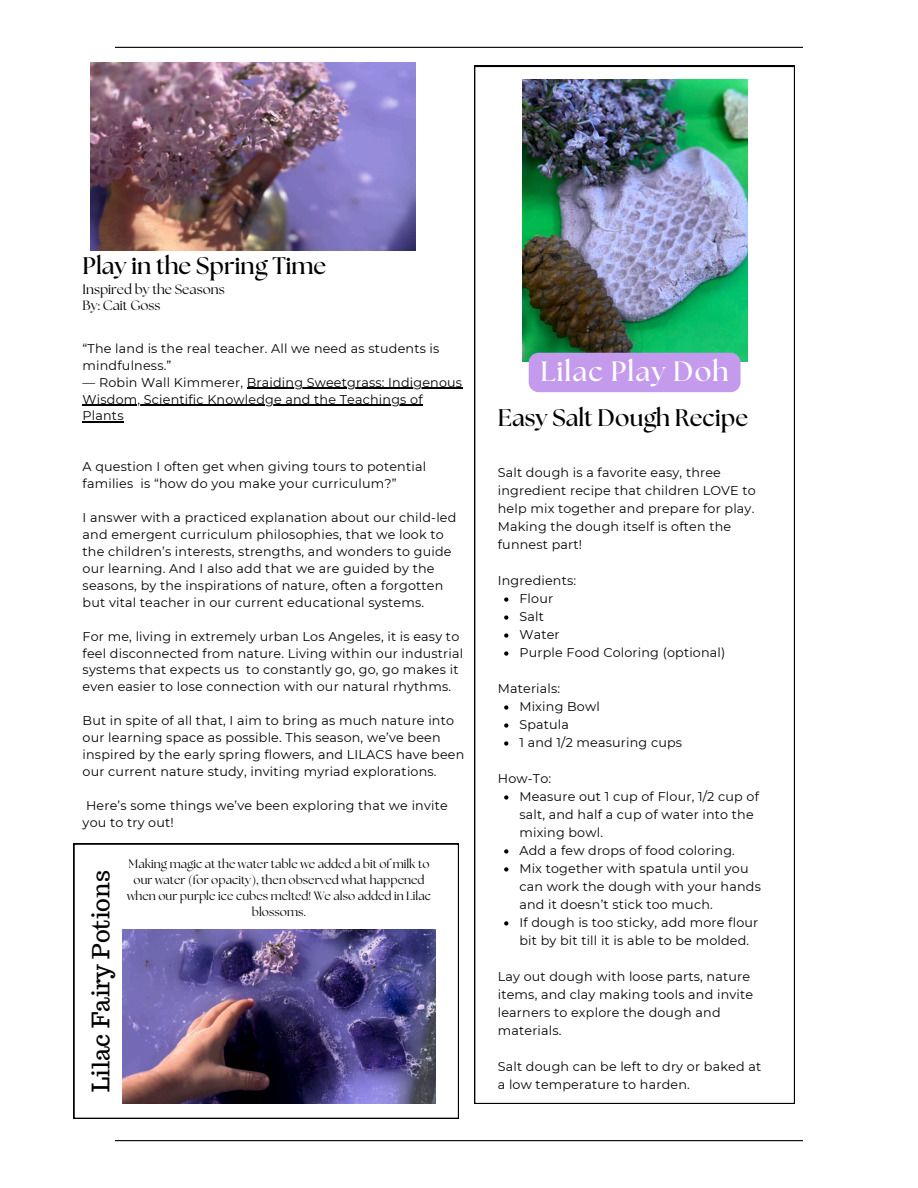
<style>
.page{position:relative;width:918px;height:1188px;background:#fff}
.page>*{position:absolute;margin:0;border:0;box-sizing:border-box;transform-origin:0 0}
.t1{font:700 27.9px "The Seasons";letter-spacing:.04em;color:#fff}
.t2{font:700 24px "The Seasons";color:#000}
.t3{font:23.55px "Trocchi";color:#000}
.t4{font:13.5px "The Seasons";color:#000}
.t5{font:12.75px/18px "Montserrat";letter-spacing:.015em;color:#000}
.t6{font:12px/16px "The Seasons";color:#000;text-align:center}
</style>
<div class="page">
<img style="left:91px;top:62px;width:325px;height:188px">
<hr style="left:115px;top:47px;width:688px;height:1px;background:#000">
<hr style="left:115px;top:1140px;width:688px;height:1px;background:#000">
<hr style="left:247px;top:388px;width:215px;height:1px;background:#000">
<hr style="left:83px;top:405px;width:340px;height:1px;background:#000">
<hr style="left:83px;top:422px;width:41px;height:1px;background:#000">
<svg style="left:474px;top:66px;width:321px;height:1038px"></svg>
<svg style="left:74px;top:844px;width:385px;height:275px"></svg>
<svg style="left:504px;top:597px;width:4px;height:5px"></svg>
<svg style="left:504px;top:615px;width:4px;height:5px"></svg>
<svg style="left:504px;top:633px;width:4px;height:5px"></svg>
<svg style="left:504px;top:651px;width:4px;height:5px"></svg>
<svg style="left:504px;top:705px;width:4px;height:5px"></svg>
<svg style="left:504px;top:723px;width:4px;height:5px"></svg>
<svg style="left:504px;top:741px;width:4px;height:5px"></svg>
<svg style="left:504px;top:795px;width:4px;height:5px"></svg>
<svg style="left:504px;top:849px;width:4px;height:5px"></svg>
<svg style="left:504px;top:867px;width:4px;height:5px"></svg>
<svg style="left:504px;top:921px;width:4px;height:5px"></svg>
<img style="left:522px;top:79px;width:225px;height:283px">
<img style="left:122px;top:930px;width:313px;height:174px">
<div style="left:529px;top:353px;width:212px;height:39px;background:#c49aed;border-radius:10px"></div>
<p class="t2" style="left:83px;top:255px;width:245px">Play in the Spring Time</p>
<p class="t4" style="left:83px;top:284px;width:144px">Inspired by the Seasons</p>
<p class="t4" style="left:83px;top:300px;width:79px">By: Cait Goss</p>
<p class="t5" style="left:83px;top:340px;width:358px;line-height:17px">“The land is the real teacher. All we need as students is mindfulness.”</p>
<p class="t5" style="left:83px;top:373px;width:381px">― Robin Wall Kimmerer, Braiding Sweetgrass: Indigenous</p>
<p class="t5" style="left:83px;top:390px;width:342px;line-height:17px">Wisdom, Scientific Knowledge and the Teachings of<br>Plants</p>
<p class="t5" style="left:83px;top:458px;width:345px;line-height:17px">A question I often get when giving tours to potential families</p>
<p class="t5" style="left:141px;top:475px;width:258px">is “how do you make your curriculum?”</p>
<p class="t5" style="left:83px;top:509px;width:375px;line-height:17px">I answer with a practiced explanation about our child-led and emergent curriculum philosophies, that we look to</p>
<p class="t5" style="left:83px;top:543px;width:370px;line-height:17px">the children’s interests, strengths, and wonders to guide our learning. And I also add that we are guided by the seasons, by the inspirations of nature, often a forgotten but vital teacher in our current educational systems.</p>
<p class="t5" style="left:83px;top:628px;width:382px;line-height:17px">For me, living in extremely urban Los Angeles, it is easy to feel disconnected from nature. Living within our industrial</p>
<p class="t5" style="left:83px;top:661px;width:377px;line-height:17px">systems that expects us to constantly go, go, go makes it even easier to lose connection with our natural rhythms.</p>
<p class="t5" style="left:83px;top:712px;width:373px;line-height:17px">But in spite of all that, I aim to bring as much nature into our learning space as possible. This season, we’ve been</p>
<p class="t5" style="left:83px;top:746px;width:383px;line-height:17px">inspired by the early spring flowers, and LILACS have been our current nature study, inviting myriad explorations.</p>
<p class="t5" style="left:86px;top:796px;width:363px">Here’s some things we’ve been exploring that we invite</p>
<p class="t5" style="left:83px;top:813px;width:93px">you to try out!</p>
<h3 class="t3" style="left:86px;top:1092px;width:223px;rotate:-90deg">Lilac Fairy Potions</h3>
<p class="t6" style="left:127px;top:856px;width:306px">Making magic at the water table we added a bit of milk to our water (for opacity), then observed what happened when our purple ice cubes melted! We also added in Lilac blossoms.</p>
<h1 class="t1" style="left:540px;top:359px;width:190px">Lilac Play Doh</h1>
<p class="t2" style="left:498px;top:407px;width:252px">Easy Salt Dough Recipe</p>
<p class="t5" style="left:498px;top:463px;width:260px">Salt dough is a favorite easy, three ingredient recipe that children LOVE to help mix together and prepare for play.<br>Making the dough itself is often the funnest part!</p>
<p class="t5" style="left:498px;top:571px;width:80px">Ingredients:</p>
<p class="t5" style="left:519px;top:589px;width:35px">Flour</p>
<p class="t5" style="left:519px;top:607px;width:26px">Salt</p>
<p class="t5" style="left:519px;top:625px;width:42px">Water</p>
<p class="t5" style="left:519px;top:643px;width:207px">Purple Food Coloring (optional)</p>
<p class="t5" style="left:498px;top:679px;width:64px">Materials:</p>
<p class="t5" style="left:519px;top:697px;width:82px">Mixing Bowl</p>
<p class="t5" style="left:519px;top:715px;width:51px">Spatula</p>
<p class="t5" style="left:519px;top:733px;width:164px">1 and 1/2 measuring cups</p>
<p class="t5" style="left:498px;top:769px;width:55px">How-To:</p>
<p class="t5" style="left:519px;top:787px;width:241px">Measure out 1 cup of Flour, 1/2 cup of salt, and half a cup of water into the mixing bowl.</p>
<p class="t5" style="left:519px;top:841px;width:217px">Add a few drops of food coloring.</p>
<p class="t5" style="left:519px;top:859px;width:243px">Mix together with spatula until you can work the dough with your hands and it doesn’t stick too much.</p>
<p class="t5" style="left:519px;top:913px;width:241px">If dough is too sticky, add more flour bit by bit till it is able to be molded.</p>
<p class="t5" style="left:498px;top:967px;width:257px">Lay out dough with loose parts, nature items, and clay making tools and invite</p>
<p class="t5" style="left:498px;top:1003px;width:224px">learners to explore the dough and materials.</p>
<p class="t5" style="left:498px;top:1057px;width:265px">Salt dough can be left to dry or baked at a low temperature to harden.</p>
</div>
